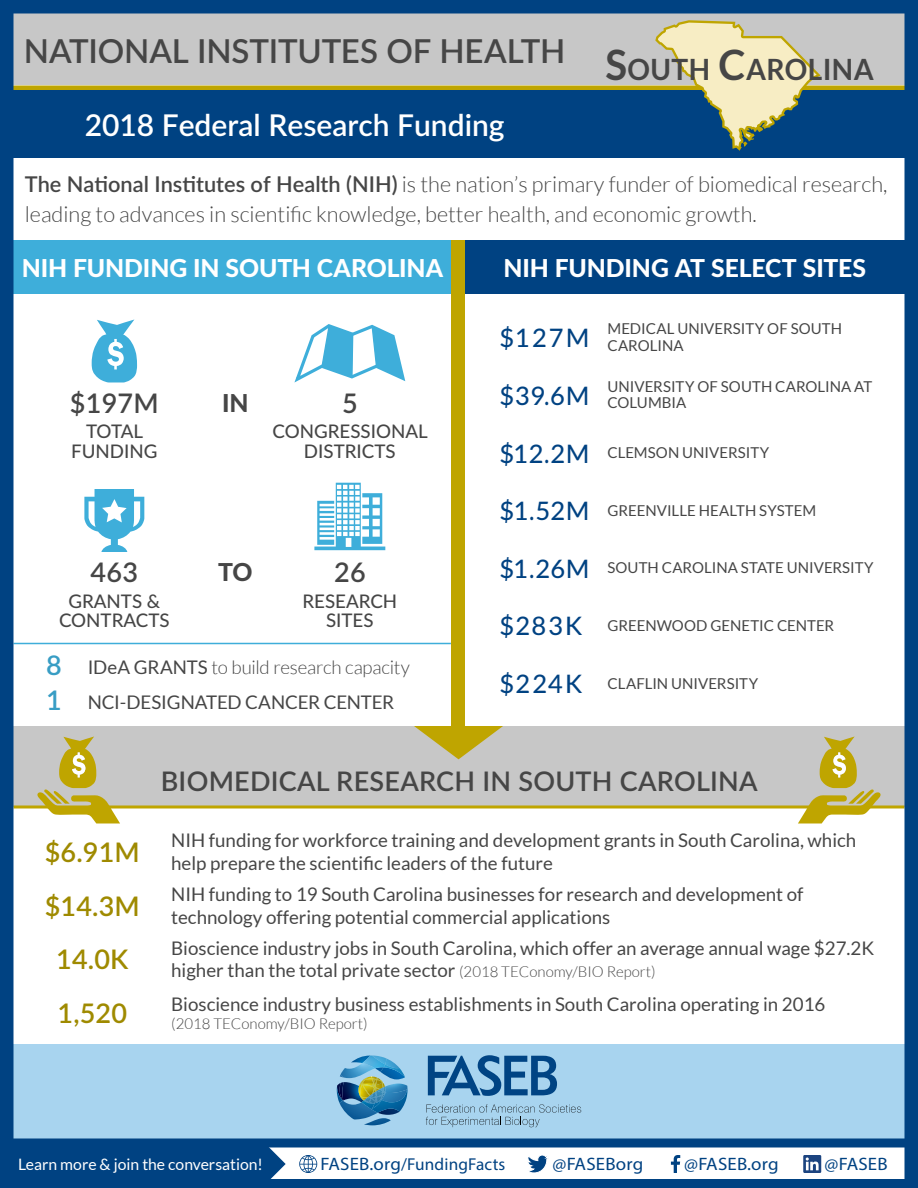
<style>
.page{position:relative;width:918px;height:1188px;background:#fff}
.page>*{position:absolute;margin:0;border:0;box-sizing:border-box;transform-origin:0 0}
.t1{font:600 33px "Lato";letter-spacing:-.005em;color:#464646}
.t2{font:600 30px "Lato";color:#fff}
.t3{font:600 27px "Lato";letter-spacing:.01em;color:#464646}
.t4{font:600 27px "Lato";letter-spacing:.005em;color:#9f8a00}
.t5{font:500 25.5px "Lato";letter-spacing:.07em;color:#004282}
.t6{font:800 24.75px "Lato";letter-spacing:-.005em;color:#fff}
.t7{font:800 24.75px "Lato";color:#464646}
.t8{font:300 21.75px/30px "Lato";color:#464646}
.t9{font:18.75px/22.5px "Lato";color:#464646}
.t10{font:500 18.75px/19.5px "Lato";color:#464646;text-align:center}
.t11{font:18px "Myriad Pro";letter-spacing:.01em;color:#004282;scale:1.05 1}
.t12{font:17.25px "Myriad Pro";letter-spacing:.01em;color:#004282}
.t13{font:15.75px "Lato";color:#fff}
.t14{font:15px/16.5px "Lato";letter-spacing:.005em;color:#464646}
.t15{font:300 15px "Lato";color:#464646}
.s1{font-weight:700;font-size:42px}
.s2{font-weight:600}
.s3{font-weight:600;font-size:27px;color:#389dc4}
.s4{font-weight:300}
.s5{font-size:27px}
.s6{font-weight:500;font-size:25.5px;color:#004282}
.s7{font-weight:500;font-size:27px;color:#004282}
.s8{font-weight:300;font-size:15px}
.s9{font-size:18px}
</style>
<div class="page">
<div style="left:0;top:1044px;width:918px;height:94px;background:#a8d4ef"></div>
<svg style="left:426px;top:1104px;width:155px;height:23px"></svg>
<svg style="left:428px;top:1055px;width:129px;height:41px"></svg>
<svg style="left:337px;top:1056px;width:71px;height:69px"></svg>
<svg style="left:266px;top:1148px;width:20px;height:30px"></svg>
<div style="left:0;top:1143px;width:266px;height:41px;background:#004282"></div>
<svg style="left:299px;top:1155px;width:18px;height:18px"></svg>
<svg style="left:528px;top:1155px;width:20px;height:18px"></svg>
<svg style="left:671px;top:1155px;width:9px;height:18px"></svg>
<svg style="left:803px;top:1155px;width:18px;height:18px"></svg>
<div style="left:0;top:1138px;width:918px;height:50px;border:9px solid #004282"></div>
<div style="left:0;top:726px;width:918px;height:81px;background:#c7c7c7"></div>
<svg style="left:414px;top:726px;width:89px;height:33px"></svg>
<div style="left:452px;top:240px;width:13px;height:493px;background:#bfa500"></div>
<hr style="left:14px;top:643px;width:437px;height:1px;background:#3eaeda">
<hr style="left:14px;top:806px;width:890px;height:2px;background:#bfa500">
<svg style="left:37px;top:737px;width:83px;height:86px"></svg>
<svg style="left:92px;top:320px;width:45px;height:62px"></svg>
<svg style="left:294px;top:324px;width:111px;height:58px"></svg>
<svg style="left:84px;top:489px;width:60px;height:63px"></svg>
<svg style="left:314px;top:483px;width:71px;height:67px"></svg>
<hr style="left:8px;top:1142px;width:910px;height:3px;background:#004282">
<div style="left:465px;top:240px;width:439px;height:54px;background:#004282"></div>
<div style="left:14px;top:240px;width:438px;height:54px;background:#3eaeda"></div>
<svg style="left:798px;top:737px;width:83px;height:86px"></svg>
<div style="left:0;top:14px;width:918px;height:72px;background:#c7c7c7"></div>
<div style="left:0;top:90px;width:918px;height:68px;background:#004282"></div>
<hr style="left:0;top:86px;width:918px;height:4px;background:#bfa500">
<div style="left:0;top:0;width:918px;height:14px;background:#004282"></div>
<div style="left:0;top:0;width:14px;height:1188px;background:#004282"></div>
<div style="left:904px;top:0;width:14px;height:1188px;background:#004282"></div>
<svg style="left:655px;top:20px;width:166px;height:131px"></svg>
<h1 class="t1" style="left:24px;top:27px;width:851px">NATIONAL INSTITUTES OF HEALTH <span class="s1">S</span><sub>OUTH</sub> <span class="s1">C</span><sub>AROLINA</sub></h1>
<h2 class="t2" style="left:85px;top:103px;width:421px">2018 Federal Research Funding</h2>
<p class="t8" style="left:25px;top:169px;width:864px"><span class="s2">The National Institutes of Health (NIH)</span> is the nation’s primary funder of biomedical research, leading to advances in scientific knowledge, better health, and economic growth.</p>
<h3 class="t6" style="left:22px;top:250px;width:423px">NIH FUNDING IN SOUTH CAROLINA</h3>
<h3 class="t6" style="left:503px;top:250px;width:364px">NIH FUNDING AT SELECT SITES</h3>
<h3 class="t3" style="left:70px;top:383px;width:91px">$197M</h3>
<h3 class="t7" style="left:222px;top:385px;width:28px">IN</h3>
<h3 class="t3" style="left:342px;top:383px;width:17px">5</h3>
<p class="t10" style="left:71px;top:421px;width:88px">TOTAL<br>FUNDING</p>
<p class="t10" style="left:272px;top:421px;width:157px">CONGRESSIONAL<br>DISTRICTS</p>
<h3 class="t3" style="left:91px;top:553px;width:49px">463</h3>
<h3 class="t7" style="left:218px;top:554px;width:36px">TO</h3>
<h3 class="t3" style="left:334px;top:553px;width:33px">26</h3>
<p class="t10" style="left:59px;top:590px;width:112px">GRANTS &amp;<br>CONTRACTS</p>
<p class="t10" style="left:302px;top:590px;width:96px">RESEARCH<br>SITES</p>
<p class="t9" style="left:46px;top:649px;width:365px;line-height:35.2px"><span class="s3">8</span> IDeA GRANTS <span class="s4">to build research capacity<br></span><span class="s3">1</span> NCI-DESIGNATED CANCER CENTER</p>
<h3 class="t5" style="left:500px;top:319px;width:91px">$127M</h3>
<p class="t14" style="left:608px;top:320px;width:236px">MEDICAL UNIVERSITY OF SOUTH<br>CAROLINA</p>
<h3 class="t5" style="left:500px;top:377px;width:92px">$39<span class="s5">.</span>6M</h3>
<p class="t14" style="left:608px;top:378px;width:266px">UNIVERSITY OF SOUTH CAROLINA AT<br>COLUMBIA</p>
<p class="t14" style="left:500px;top:444px;width:271px"><span class="s6">$12</span><span class="s7">.</span><span class="s6">2M</span> CLEMSON UNIVERSITY</p>
<p class="t14" style="left:500px;top:502px;width:318px"><span class="s6">$1</span><span class="s7">.</span><span class="s6">52M</span> GREENVILLE HEALTH SYSTEM</p>
<p class="t14" style="left:500px;top:560px;width:376px"><span class="s6">$1</span><span class="s7">.</span><span class="s6">26M</span> SOUTH CAROLINA STATE UNIVERSITY</p>
<p class="t14" style="left:500px;top:617px;width:336px"><span class="s6">$283K</span> GREENWOOD GENETIC CENTER</p>
<p class="t14" style="left:500px;top:675px;width:260px"><span class="s6">$224K</span> CLAFLIN UNIVERSITY</p>
<h3 class="t3" style="left:161px;top:761px;width:599px">BIOMEDICAL RESEARCH IN SOUTH CAROLINA</h3>
<h3 class="t4" style="left:45px;top:832px;width:96px">$6.91M</h3>
<p class="t9" style="left:171px;top:829px;width:687px">NIH funding for workforce training and development grants in South Carolina, which help prepare the scientific leaders of the future</p>
<h3 class="t4" style="left:45px;top:886px;width:96px">$14.3M</h3>
<p class="t9" style="left:171px;top:883px;width:634px">NIH funding to 19 South Carolina businesses for research and development of technology offering potential commercial applications</p>
<h3 class="t4" style="left:56px;top:940px;width:74px">14.0K</h3>
<p class="t9" style="left:171px;top:937px;width:705px">Bioscience industry jobs in South Carolina, which offer an average annual wage $27.2K higher than the total private sector <span class="s8">(2018 TEConomy/BIO Report)</span></p>
<h3 class="t4" style="left:58px;top:993px;width:71px">1,520</h3>
<p class="t9" style="left:171px;top:992px;width:656px">Bioscience industry business establishments in South Carolina operating in 2016</p>
<p class="t15" style="left:171px;top:1015px;width:198px">(2018 TEConomy/BIO Report)</p>
<p class="t13" style="left:18px;top:1155px;width:246px">Learn more &amp; join the conversation!</p>
<p class="t12" style="left:321px;top:1154px;width:186px"><span class="s9">FASEB.org</span>/FundingFacts</p>
<p class="t11" style="left:553px;top:1153px;width:88px">@FASEBorg</p>
<p class="t11" style="left:684px;top:1153px;width:91px">@FASEB.org</p>
<p class="t11" style="left:825px;top:1153px;width:62px">@FASEB</p>
</div>
